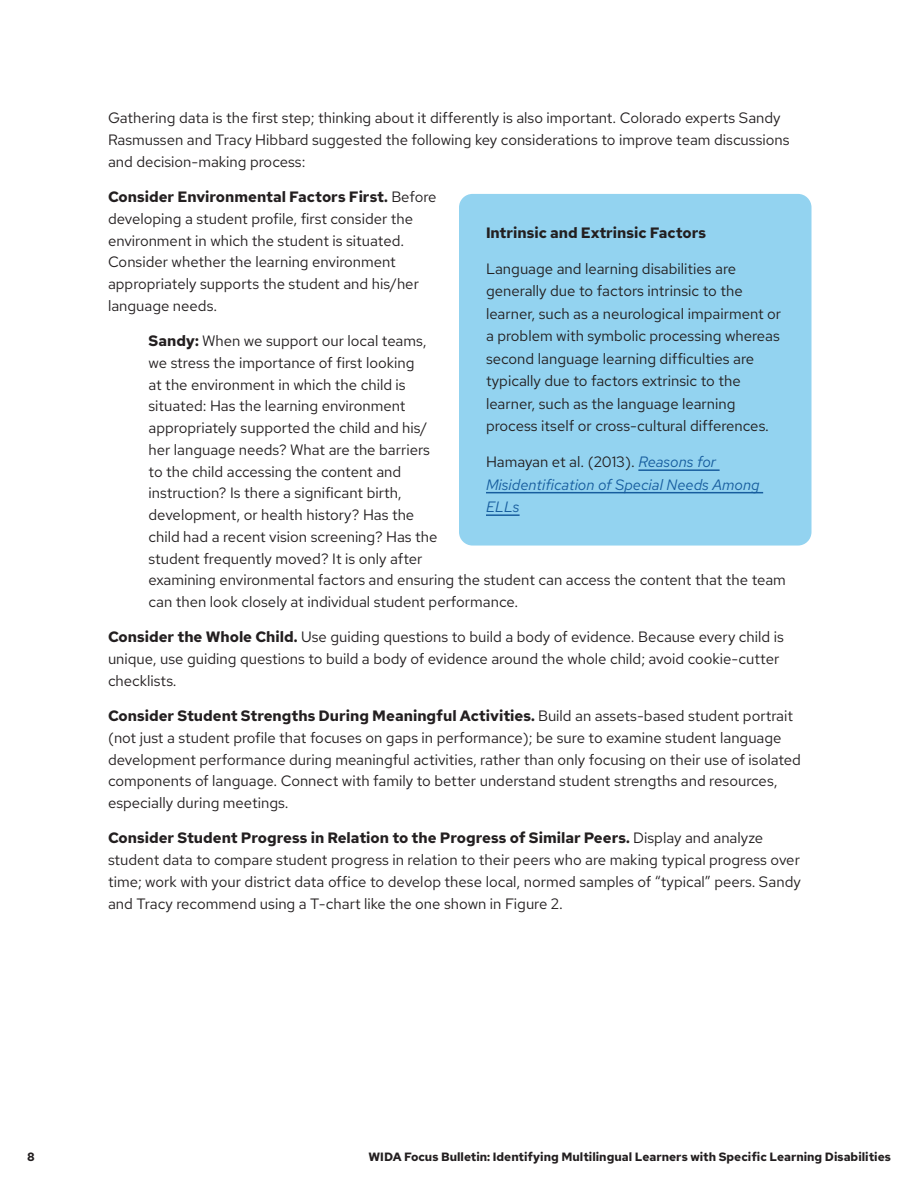
<style>
.page{position:relative;width:918px;height:1188px;background:#fff}
.page>*{position:absolute;margin:0;border:0;box-sizing:border-box;transform-origin:0 0}
.Body_text{font:15px/21.8px "Red Hat Text";color:#231f20}
.Body_text-2{font:italic 15px/22.5px "Red Hat Text";color:#175d9e}
.Body_text-3{font:700 15px "Red Hat Text";color:#231f20}
.t1{font:700 12px "Red Hat Text";color:#231f20}
.s1{font-weight:700}
.s2{font-style:normal;color:#231f20}
</style>
<div class="page">
<div style="left:459px;top:194px;width:353px;height:352px;background:#93d3f0;border-radius:14px"></div>
<hr style="left:638px;top:469px;width:82px;height:2px;background:#175d9e">
<hr style="left:486px;top:492px;width:277px;height:1px;background:#175d9e">
<hr style="left:486px;top:514px;width:34px;height:2px;background:#175d9e">
<p class="Body_text" style="left:108px;top:107px;width:683px">Gathering data is the first step; thinking about it differently is also important. Colorado experts Sandy<br>Rasmussen and Tracy Hibbard suggested the following key considerations to improve team discussions and decision-making process:</p>
<p class="Body_text" style="left:108px;top:186px;width:330px"><span class="s1">Consider Environmental Factors First.</span> Before developing a student profile, first consider the environment in which the student is situated.<br>Consider whether the learning environment appropriately supports the student and his/her language needs.</p>
<p class="Body_text" style="left:148px;top:330px;width:639px"><span class="s1">Sandy:</span> When we support our local teams,<br>we stress the importance of first looking<br>at the environment in which the child is<br>situated: Has the learning environment<br>appropriately supported the child and his/<br>her language needs? What are the barriers<br>to the child accessing the content and<br>instruction? Is there a significant birth,<br>development, or health history? Has the<br>child had a recent vision screening? Has the<br>student frequently moved? It is only after<br>examining environmental factors and ensuring the student can access the content that the team can then look closely at individual student performance.</p>
<p class="Body_text" style="left:108px;top:626px;width:677px"><span class="s1">Consider the Whole Child.</span> Use guiding questions to build a body of evidence. Because every child is unique, use guiding questions to build a body of evidence around the whole child; avoid cookie-cutter checklists.</p>
<p class="Body_text" style="left:108px;top:705px;width:695px"><span class="s1">Consider Student Strengths During Meaningful Activities.</span> Build an assets-based student portrait (not just a student profile that focuses on gaps in performance); be sure to examine student language development performance during meaningful activities, rather than only focusing on their use of isolated components of language. Connect with family to better understand student strengths and resources, especially during meetings.</p>
<p class="Body_text" style="left:108px;top:827px;width:694px"><span class="s1">Consider Student Progress in Relation to the Progress of Similar Peers.</span> Display and analyze student data to compare student progress in relation to their peers who are making typical progress over time; work with your district data office to develop these local, normed samples of “typical” peers. Sandy and Tracy recommend using a T-chart like the one shown in Figure 2.</p>
<p class="Body_text-3" style="left:486px;top:223px;width:222px">Intrinsic and Extrinsic Factors</p>
<p class="Body_text" style="left:486px;top:257px;width:297px;line-height:22.5px">Language and learning disabilities are generally due to factors intrinsic to the learner, such as a neurological impairment or a problem with symbolic processing whereas second language learning difficulties are typically due to factors extrinsic to the learner, such as the language learning process itself or cross-cultural differences.</p>
<p class="Body_text-2" style="left:486px;top:450px;width:275px"><span class="s2">Hamayan et al. (2013).</span> Reasons for<br>Misidentification of Special Needs Among<br>ELLs</p>
<p class="t1" style="left:27px;top:1149px;width:9px">8</p>
<p class="t1" style="left:369px;top:1149px;width:524px">WIDA Focus Bulletin: Identifying Multilingual Learners with Specific Learning Disabilities</p>
</div>
